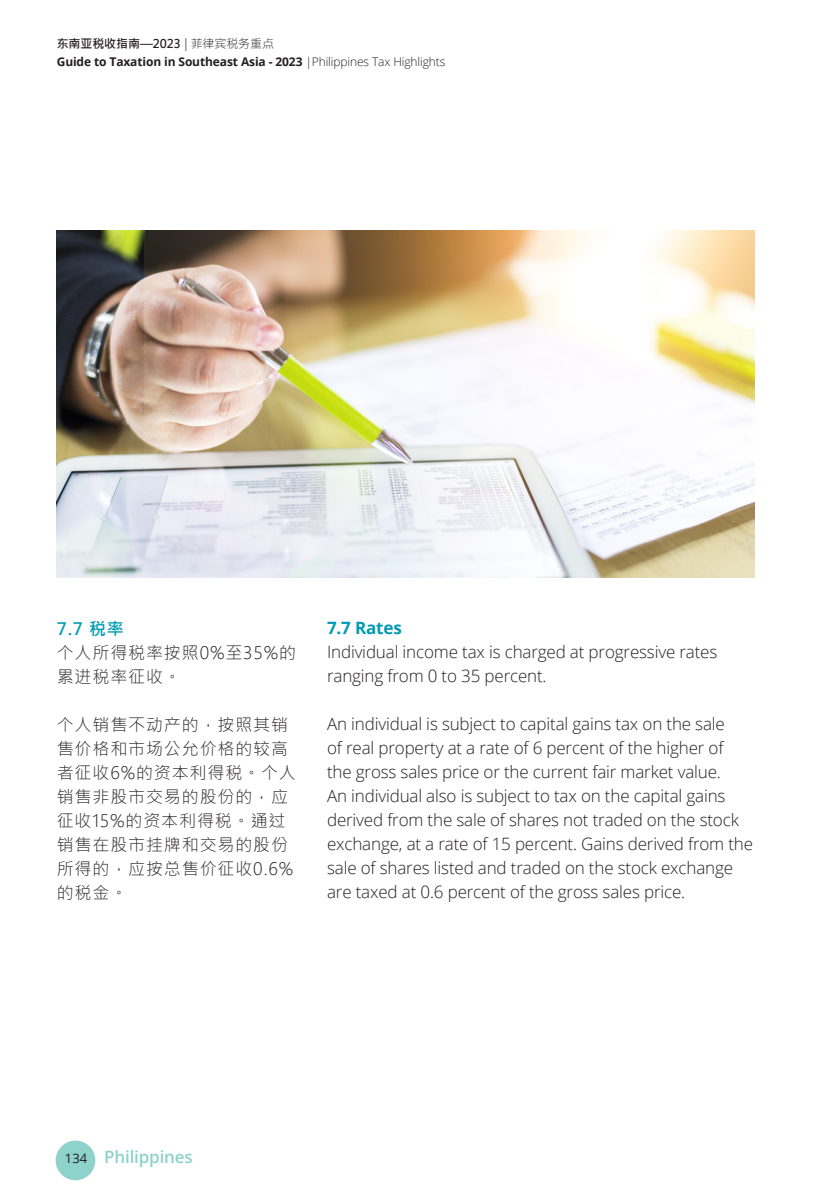
<style>
.page{position:relative;width:840px;height:1191px;background:#fff}
.page>*{position:absolute;margin:0;border:0;box-sizing:border-box;transform-origin:0 0}
.Body_copy__8_5_12pt{font:300 17px/24px "Open Sans";letter-spacing:-.01em;color:#231f20}
.Body_CHINESE__8_5_12{font:300 17px/24px "Microsoft Jheng Hei";letter-spacing:.05em;color:#231f20}
.t1{font:600 17px "Open Sans";letter-spacing:-.01em;color:#8ed2cc}
.Subhead_A__8_5_12pt{font:700 17px "Open Sans";letter-spacing:-.01em;color:#009bb3}
.Subhead_A-chinese__8{font:700 17px "Microsoft Jheng Hei";color:#009bb3}
.t2{font:13px "Open Sans";color:#231f20}
.t3{font:700 12px "Open Sans";letter-spacing:-.01em;color:#231f20}
.t4{font:700 12px "Microsoft Jheng Hei";letter-spacing:-.01em;color:#231f20}
.s1{font-weight:300}
</style>
<div class="page">
<div style="left:56px;top:1140px;width:39px;height:40px;background:#8ed2cc;border-radius:50%"></div>
<img style="left:57px;top:231px;width:697px;height:347px">
<p class="t4" style="left:57px;top:36px;width:219px">东南亚税收指南—2023 <span class="s1">| 菲律宾税务重点</span></p>
<p class="t3" style="left:57px;top:53px;width:390px">Guide to Taxation in Southeast Asia - 2023 <span class="s1">|Philippines Tax Highlights</span></p>
<p class="Subhead_A-chinese__8" style="left:57px;top:617px;width:69px">7.7 税率</p>
<p class="Body_CHINESE__8_5_12" style="left:57px;top:640px;width:241px">个人所得税率按照0%至35%的累进税率征收。</p>
<p class="Body_CHINESE__8_5_12" style="left:57px;top:712px;width:240px">个人销售不动产的，按照其销售价格和市场公允价格的较高者征收6%的资本利得税。个人销售非股市交易的股份的，应征收15%的资本利得税。通过销售在股市挂牌和交易的股份所得的，应按总售价征收0.6%的税金。</p>
<p class="Subhead_A__8_5_12pt" style="left:327px;top:616px;width:76px">7.7 Rates</p>
<p class="Body_copy__8_5_12pt" style="left:327px;top:639px;width:391px">Individual income tax is charged at progressive rates ranging from 0 to 35 percent.</p>
<p class="Body_copy__8_5_12pt" style="left:327px;top:711px;width:427px">An individual is subject to capital gains tax on the sale<br>of real property at a rate of 6 percent of the higher of<br>the gross sales price or the current fair market value.<br>An individual also is subject to tax on the capital gains derived from the sale of shares not traded on the stock exchange, at a rate of 15 percent. Gains derived from the sale of shares listed and traded on the stock exchange are taxed at 0.6 percent of the gross sales price.</p>
<p class="t2" style="left:65px;top:1149px;width:24px">134</p>
<p class="t1" style="left:104px;top:1144px;width:90px">Philippines</p>
</div>
